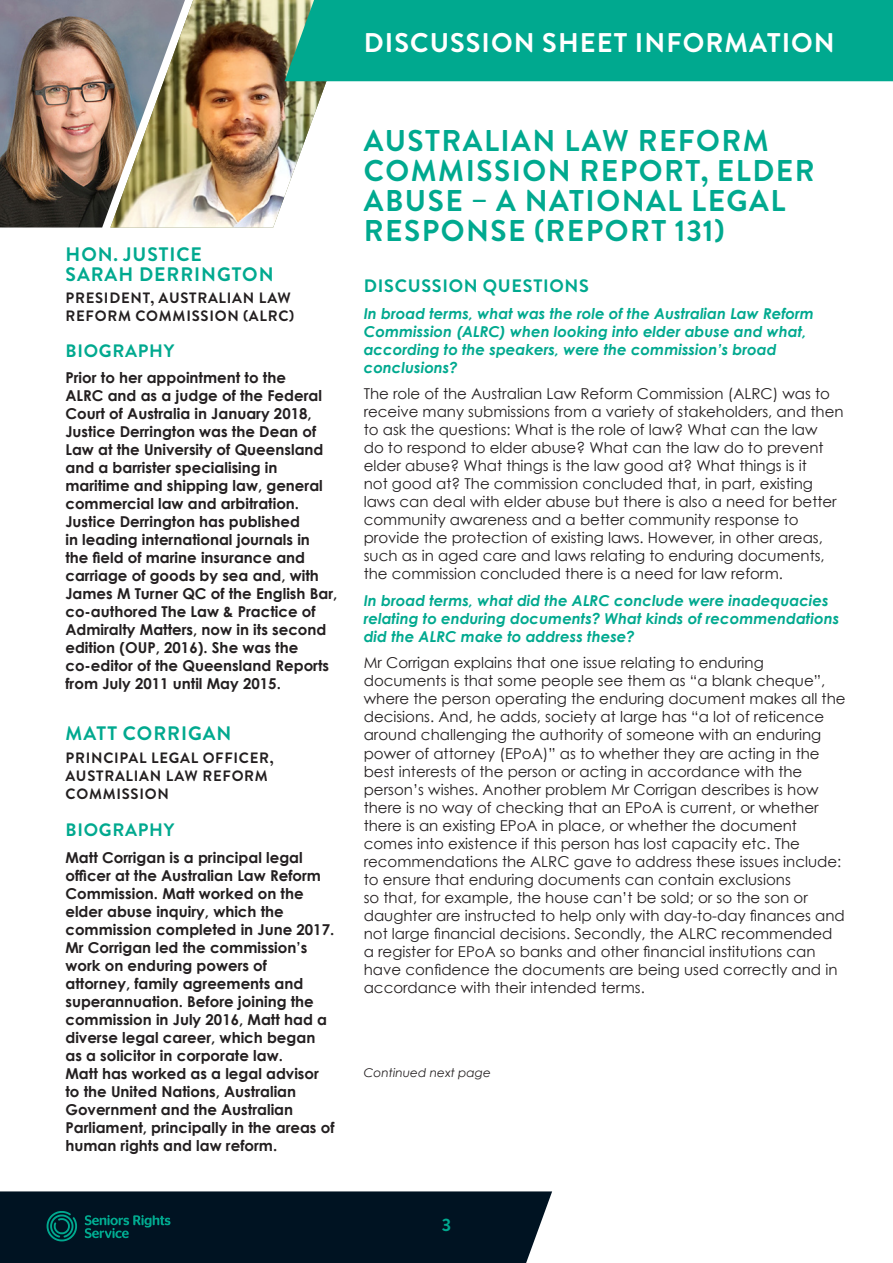
<style>
.page{position:relative;width:893px;height:1263px;background:#fff}
.page>*{position:absolute;margin:0;border:0;box-sizing:border-box;transform-origin:0 0}
.small_head{font:700 30px/30px "Brandon Grotesque";letter-spacing:.05em;color:#00a98f}
.headings{font:700 27px "Brandon Grotesque";letter-spacing:.04em;color:#fff}
.Name{font:700 19.5px/19.5px "Brandon Grotesque";letter-spacing:.05em;color:#00a98f}
.Subs{font:700 18px "Brandon Grotesque";letter-spacing:.04em;color:#00a98f}
.Body_10_pt{font:15px/18px "Century Gothic";color:#231f20}
.Body_10_bold{font:700 15px/18px "Century Gothic";color:#231f20}
.Body_10_italic_green{font:italic 700 15px/18px "Century Gothic";color:#00a98f}
.t1{font:700 15px/18px "Brandon Grotesque";letter-spacing:.05em;color:#231f20}
.Body_10_pt-2{font:italic 12px "Century Gothic";color:#231f20}
</style>
<div class="page">
<img style="left:193px;top:0;width:163px;height:227px">
<svg style="left:185px;top:1px;width:8px;height:226px;background:#b6a985"></svg>
<img style="left:0;top:0;width:185px;height:227px">
<div style="left:284px;top:0;width:609px;height:81px;background:#00a98f"></div>
<svg style="left:0;top:1191px;width:552px;height:72px;background:#071d2a"></svg>
<p class="headings" style="left:364px;top:24px;width:472px">DISCUSSION SHEET INFORMATION</p>
<p class="Name" style="left:66px;top:245px;width:210px">HON. JUSTICE<br>SARAH DERRINGTON</p>
<p class="t1" style="left:66px;top:289px;width:230px">PRESIDENT, AUSTRALIAN LAW<br>REFORM COMMISSION (ALRC)</p>
<p class="Subs" style="left:66px;top:338px;width:110px">BIOGRAPHY</p>
<p class="Body_10_bold" style="left:65px;top:368px;width:273px">Prior to her appointment to the<br>ALRC and as a judge of the Federal Court of Australia in January 2018, Justice Derrington was the Dean of Law at the University of Queensland and a barrister specialising in maritime and shipping law, general commercial law and arbitration.<br>Justice Derrington has published<br>in leading international journals in<br>the field of marine insurance and carriage of goods by sea and, with James M Turner QC of the English Bar, co-authored The Law &amp; Practice of Admiralty Matters, now in its second edition (OUP, 2016). She was the co-editor of the Queensland Reports from July 2011 until May 2015.</p>
<p class="Name" style="left:66px;top:724px;width:167px">MATT CORRIGAN</p>
<p class="t1" style="left:66px;top:749px;width:210px">PRINCIPAL LEGAL OFFICER,<br>AUSTRALIAN LAW REFORM<br>COMMISSION</p>
<p class="Subs" style="left:66px;top:817px;width:110px">BIOGRAPHY</p>
<p class="Body_10_bold" style="left:65px;top:848px;width:271px">Matt Corrigan is a principal legal officer at the Australian Law Reform Commission. Matt worked on the elder abuse inquiry, which the commission completed in June 2017.<br>Mr Corrigan led the commission’s work on enduring powers of attorney, family agreements and superannuation. Before joining the commission in July 2016, Matt had a diverse legal career, which began as a solicitor in corporate law.<br>Matt has worked as a legal advisor to the United Nations, Australian Government and the Australian Parliament, principally in the areas of human rights and law reform.</p>
<p class="small_head" style="left:364px;top:126px;width:452px">AUSTRALIAN LAW REFORM<br>COMMISSION REPORT, ELDER<br>ABUSE – A NATIONAL LEGAL<br>RESPONSE (REPORT 131)</p>
<p class="Subs" style="left:364px;top:274px;width:227px">DISCUSSION QUESTIONS</p>
<p class="Body_10_italic_green" style="left:364px;top:304px;width:452px">In broad terms, what was the role of the Australian Law Reform Commission (ALRC) when looking into elder abuse and what, according to the speakers, were the commission’s broad conclusions?</p>
<p class="Body_10_pt" style="left:364px;top:385px;width:481px">The role of the Australian Law Reform Commission (ALRC) was to receive many submissions from a variety of stakeholders, and then to ask the questions: What is the role of law? What can the law<br>do to respond to elder abuse? What can the law do to prevent elder abuse? What things is the law good at? What things is it<br>not good at? The commission concluded that, in part, existing laws can deal with elder abuse but there is also a need for better community awareness and a better community response to provide the protection of existing laws. However, in other areas, such as in aged care and laws relating to enduring documents, the commission concluded there is a need for law reform.</p>
<p class="Body_10_italic_green" style="left:364px;top:591px;width:477px">In broad terms, what did the ALRC conclude were inadequacies relating to enduring documents? What kinds of recommendations did the ALRC make to address these?</p>
<p class="Body_10_pt" style="left:364px;top:654px;width:483px">Mr Corrigan explains that one issue relating to enduring documents is that some people see them as “a blank cheque”, where the person operating the enduring document makes all the decisions. And, he adds, society at large has “a lot of reticence around challenging the authority of someone with an enduring power of attorney (EPoA)” as to whether they are acting in the best interests of the person or acting in accordance with the person’s wishes. Another problem Mr Corrigan describes is how there is no way of checking that an EPoA is current, or whether there is an existing EPoA in place, or whether the document comes into existence if this person has lost capacity etc. The recommendations the ALRC gave to address these issues include: to ensure that enduring documents can contain exclusions<br>so that, for example, the house can’t be sold; or so the son or daughter are instructed to help only with day-to-day finances and not large financial decisions. Secondly, the ALRC recommended a register for EPoA so banks and other financial institutions can have confidence the documents are being used correctly and in accordance with their intended terms.</p>
<p class="Body_10_pt-2" style="left:364px;top:1065px;width:129px">Continued next page</p>
<p class="Subs" style="left:442px;top:1212px;width:11px">3</p>
</div>
